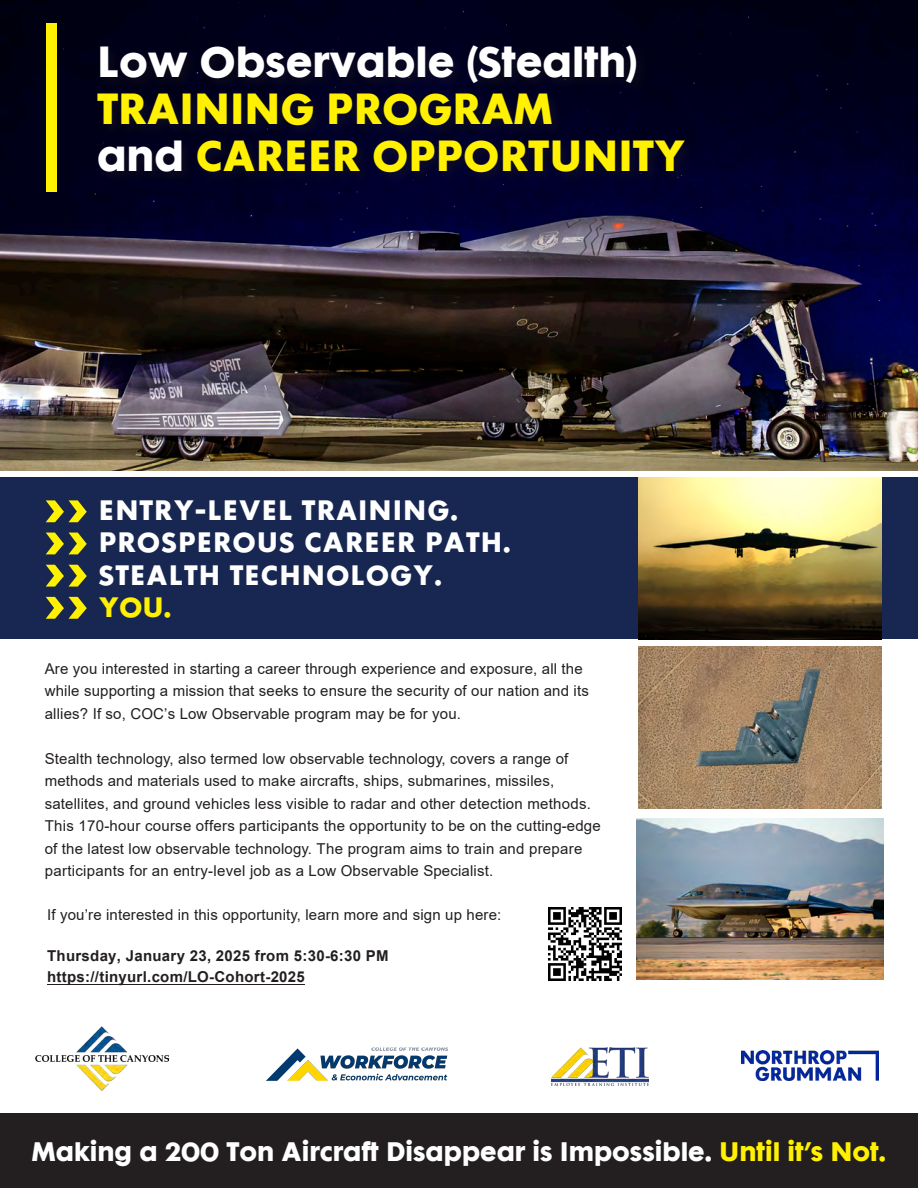
<style>
.page{position:relative;width:918px;height:1188px;background:#fff}
.page>*{position:absolute;margin:0;border:0;box-sizing:border-box;transform-origin:0 0}
.t1{font:700 67.05px "Futura Maxi";color:#fff101}
.t2{font:700 39px/46.8px "Futura Maxi";color:#fff101}
.t3{font:700 25.2px "Futura Maxi";letter-spacing:.04em;color:#fff}
.t4{font:700 25.2px "Futura Maxi";color:#fff101}
.t5{font:700 24px "Futura Maxi";color:#fff}
.t6{font:15px/22.5px "Arial";letter-spacing:.01em;color:#231f20}
.t7{font:700 15px/20.7px "Arial";letter-spacing:.02em;color:#231f20}
.s1{color:#fff}
.s2{color:#fff101}
</style>
<div class="page">
<div style="left:0;top:478px;width:918px;height:161px;background:#172751"></div>
<img style="left:0;top:0;width:918px;height:471px">
<img style="left:35px;top:1027px;width:134px;height:63px">
<img style="left:552px;top:1047px;width:96px;height:38px">
<img style="left:741px;top:1050px;width:138px;height:30px">
<div style="left:46px;top:24px;width:10px;height:168px;background:#fff101"></div>
<div style="left:94px;top:43px;width:604px;height:143px;background:#231f20;opacity:.38"></div>
<img style="left:638px;top:478px;width:243px;height:161px">
<img style="left:638px;top:646px;width:243px;height:162px">
<img style="left:636px;top:818px;width:247px;height:162px">
<div style="left:0;top:1113px;width:918px;height:75px;background:#231f20"></div>
<img style="left:266px;top:1047px;width:182px;height:34px">
<img style="left:549px;top:907px;width:73px;height:73px">
<hr style="left:47px;top:984px;width:258px;height:1px;background:#231f20">
<p class="t2" style="left:97px;top:37px;width:590px"><span class="s1">Low Observable (Stealth)<br></span>TRAINING PROGRAM<br><span class="s1">and</span> CAREER OPPORTUNITY</p>
<p class="t1" style="left:45px;top:456px;width:44px">››</p>
<p class="t3" style="left:99px;top:492px;width:361px">ENTRY-LEVEL TRAINING.</p>
<p class="t1" style="left:45px;top:488px;width:44px">››</p>
<p class="t3" style="left:99px;top:524px;width:413px">PROSPEROUS CAREER PATH.</p>
<p class="t1" style="left:45px;top:520px;width:44px">››</p>
<p class="t3" style="left:99px;top:557px;width:345px">STEALTH TECHNOLOGY.</p>
<p class="t1" style="left:45px;top:552px;width:44px">››</p>
<p class="t4" style="left:99px;top:589px;width:74px">YOU.</p>
<p class="t6" style="left:45px;top:657px;width:546px">Are you interested in starting a career through experience and exposure, all the while supporting a mission that seeks to ensure the security of our nation and its allies? If so, COC’s Low Observable program may be for you.</p>
<p class="t6" style="left:45px;top:747px;width:557px">Stealth technology, also termed low observable technology, covers a range of methods and materials used to make aircrafts, ships, submarines, missiles, satellites, and ground vehicles less visible to radar and other detection methods.<br>This 170-hour course offers participants the opportunity to be on the cutting-edge of the latest low observable technology. The program aims to train and prepare participants for an entry-level job as a Low Observable Specialist.</p>
<p class="t6" style="left:47px;top:904px;width:456px">If you’re interested in this opportunity, learn more and sign up here:</p>
<p class="t7" style="left:47px;top:946px;width:343px">Thursday, January 23, 2025 from 5:30-6:30 PM https://tinyurl.com/LO-Cohort-2025</p>
<p class="t5" style="left:32px;top:1135px;width:856px">Making a 200 Ton Aircraft Disappear is Impossible. <span class="s2">Until it’s Not.</span></p>
</div>
